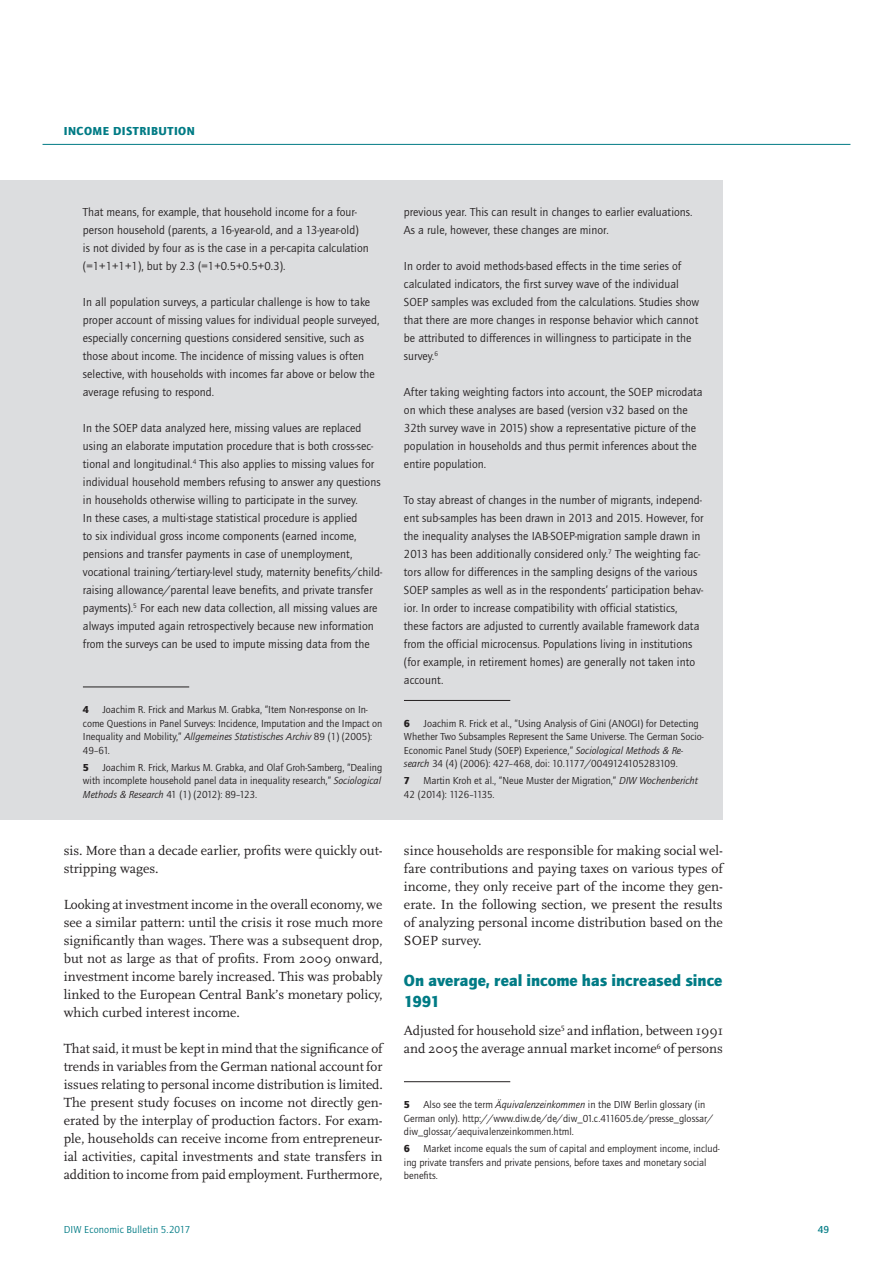
<style>
.page{position:relative;width:893px;height:1263px;background:#fff}
.page>*{position:absolute;margin:0;border:0;box-sizing:border-box;transform-origin:0 0}
.t1{font:900 16.5px/21px "Quay Sans ITC Std";letter-spacing:-.005em;color:#007b85}
.t2{font:13.8px/18px "Scala Pro";color:#231f20;text-align:justify}
.t3{font:12px/18px "Quay Sans ITC Std";letter-spacing:.005em;color:#231f20}
.t4{font:900 12px "Quay Sans ITC Std";color:#007b85}
.t5{font:10.5px/13.5px "Quay Sans ITC Std";color:#231f20}
.t6{font:10.5px "Quay Sans ITC Std";letter-spacing:.015em;color:#007b85}
.t7{font:900 10.5px "Quay Sans ITC Std";color:#231f20}
.t8{font:500 10.5px "Quay Sans ITC Std";color:#007b85}
.s1{font-style:italic}
</style>
<div class="page">
<hr style="left:43px;top:144px;width:807px;height:1px;background:#007b85">
<hr style="left:404px;top:1081px;width:106px;height:1px;background:#231f20">
<div style="left:64px;top:180px;width:659px;height:639px;background:#dcdddf"></div>
<hr style="left:83px;top:686px;width:106px;height:1px;background:#231f20">
<hr style="left:404px;top:700px;width:106px;height:1px;background:#231f20">
<div style="left:0;top:180px;width:70px;height:639px;background:#dcdddf"></div>
<p class="t4" style="left:64px;top:123px;width:14px">Income</p>
<p class="t4" style="left:113px;top:123px;width:17px">Distribution</p>
<p class="t3" style="left:83px;top:203px;width:287px">That means, for example, that household income for a four&shy;person household (parents, a 16-year-old, and a 13-year-old) is not divided by four as is the case in a per-capita calculation (=1+1+1+1), but by 2.3 (=1+0.5+0.5+0.3).</p>
<p class="t3" style="left:83px;top:293px;width:298px">In all population surveys, a particular challenge is how to take proper account of missing values for individual people surveyed, especially concerning questions considered sensitive, such as those about income. The incidence of missing values is often selective, with households with incomes far above or below the average refusing to respond.</p>
<p class="t3" style="left:83px;top:419px;width:301px">In the SOEP data analyzed here, missing values are replaced using an elaborate imputation procedure that is both cross-sec&shy;tional and longitudinal.<sup>4</sup> This also applies to missing values for individual household members refusing to answer any questions in households otherwise willing to participate in the survey.<br>In these cases, a multi-stage statistical procedure is applied<br>to six individual gross income components (earned income, pensions and transfer payments in case of unemployment, vocational training/tertiary-level study, maternity benefits/child&shy;raising allowance/parental leave benefits, and private transfer payments).<sup>5</sup> For each new data collection, all missing values are always imputed again retrospectively because new information from the surveys can be used to impute missing data from the</p>
<p class="t5" style="left:83px;top:703px;width:301px;text-indent:19px">Joachim R. Frick and Markus M. Grabka, “Item Non-response on In&shy;come Questions in Panel Surveys: Incidence, Imputation and the Impact on Inequality and Mobility,” <span class="s1">Allgemeines Statistisches Archiv</span> 89 (1) (2005):<br>49–61.</p>
<p class="t7" style="left:83px;top:761px;width:8px">5</p>
<p class="t7" style="left:83px;top:703px;width:8px">4</p>
<p class="t5" style="left:83px;top:761px;width:301px;text-align:justify;text-indent:19px">Joachim R. Frick, Markus M. Grabka, and Olaf Groh-Samberg, “Dealing with incomplete household panel data in inequality research,” <span class="s1">Sociological Methods &amp; Research</span> 41 (1) (2012): 89–123.</p>
<p class="t2" style="left:64px;top:841px;width:320px">sis. More than a decade earlier, profits were quickly out&shy;stripping wages.</p>
<p class="t2" style="left:64px;top:895px;width:320px">Looking at investment income in the overall economy, we see a similar pattern: until the crisis it rose much more significantly than wages. There was a subsequent drop, but not as large as that of profits. From 2009 onward, investment income barely increased. This was probably linked to the European Central Bank’s monetary policy, which curbed interest income.</p>
<p class="t2" style="left:64px;top:1039px;width:321px">That said, it must be kept in mind that the significance of trends in variables from the German national account for issues relating to personal income distribution is limited.<br>The present study focuses on income not directly gen&shy;erated by the interplay of production factors. For exam&shy;ple, households can receive income from entrepreneur&shy;ial activities, capital investments and state transfers in addition to income from paid employment. Furthermore,</p>
<p class="t3" style="left:404px;top:203px;width:290px">previous year. This can result in changes to earlier evaluations.<br>As a rule, however, these changes are minor.</p>
<p class="t3" style="left:404px;top:257px;width:297px">In order to avoid methods-based effects in the time series of calculated indicators, the first survey wave of the individual SOEP samples was excluded from the calculations. Studies show that there are more changes in response behavior which cannot be attributed to differences in willingness to participate in the survey.<sup>6</sup></p>
<p class="t3" style="left:404px;top:383px;width:300px">After taking weighting factors into account, the SOEP microdata on which these analyses are based (version v32 based on the 32th survey wave in 2015) show a representative picture of the population in households and thus permit inferences about the entire population.</p>
<p class="t3" style="left:404px;top:491px;width:301px">To stay abreast of changes in the number of migrants, independ&shy;ent sub-samples has been drawn in 2013 and 2015. However, for the inequality analyses the IAB-SOEP-migration sample drawn in 2013 has been additionally considered only.<sup>7</sup> The weighting fac&shy;tors allow for differences in the sampling designs of the various SOEP samples as well as in the respondents’ participation behav&shy;ior. In order to increase compatibility with official statistics, these factors are adjusted to currently available framework data from the official microcensus. Populations living in institutions (for example, in retirement homes) are generally not taken into account.</p>
<p class="t7" style="left:404px;top:717px;width:8px">6</p>
<p class="t5" style="left:404px;top:716px;width:301px;text-indent:19px">Joachim R. Frick et al., “Using Analysis of Gini (ANOGI) for Detecting Whether Two Subsamples Represent the Same Universe. The German Socio-Economic Panel Study (SOEP) Experience,” <span class="s1">Sociological Methods &amp; Re&shy;search</span> 34 (4) (2006): 427–468, doi: 10.1177/0049124105283109.</p>
<p class="t7" style="left:404px;top:774px;width:8px">7</p>
<p class="t5" style="left:404px;top:774px;width:295px;text-indent:19px">Martin Kroh et al., “Neue Muster der Migration,” <span class="s1">DIW Wochenbericht<br></span>42 (2014): 1126–1135.</p>
<p class="t2" style="left:404px;top:841px;width:320px">since households are responsible for making social wel&shy;fare contributions and paying taxes on various types of income, they only receive part of the income they gen&shy;erate. In the following section, we present the results of analyzing personal income distribution based on the SOEP survey.</p>
<h1 class="t1" style="left:404px;top:969px;width:320px">On average, real income has increased since<br>1991</h1>
<p class="t2" style="left:404px;top:1021px;width:321px">Adjusted for household size<sup>5</sup> and inflation, between 1991 and 2005 the average annual market income<sup>6</sup> of persons</p>
<p class="t5" style="left:404px;top:1098px;width:311px;text-indent:19px">Also see the term <span class="s1">Äquivalenzeinkommen</span> in the DIW Berlin glossary (in<br>German only). http://www.diw.de/de/diw_01.c.411605.de/presse_glossar/ diw_glossar/aequivalenzeinkommen.html.</p>
<p class="t7" style="left:404px;top:1142px;width:8px">6</p>
<p class="t7" style="left:404px;top:1098px;width:8px">5</p>
<p class="t5" style="left:404px;top:1142px;width:317px;text-indent:19px">Market income equals the sum of capital and employment income, includ&shy;ing private transfers and private pensions, before taxes and monetary social benefits.</p>
<p class="t6" style="left:64px;top:1223px;width:128px">DIW Economic Bulletin 5.2017</p>
<p class="t8" style="left:818px;top:1223px;width:13px">49</p>
</div>
